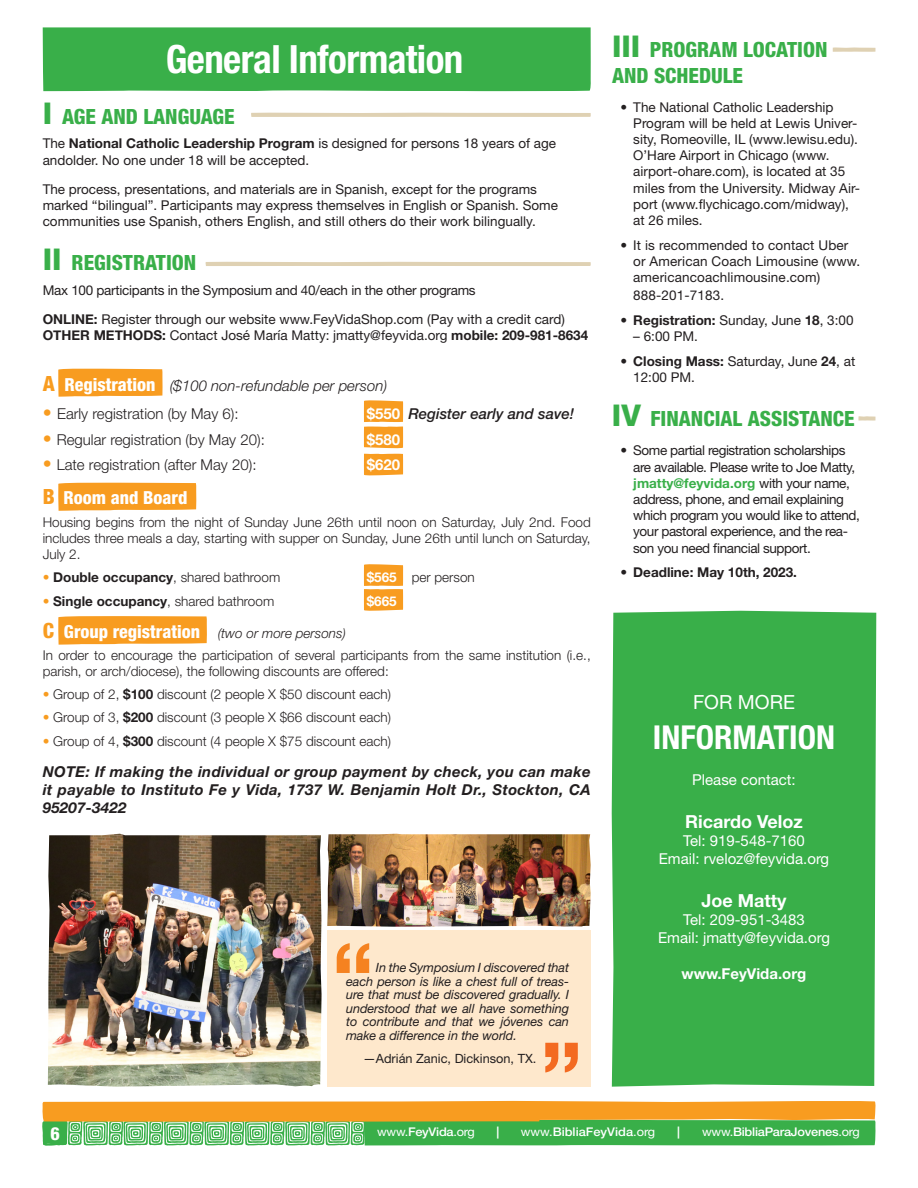
<style>
.page{position:relative;width:918px;height:1188px;background:#fff}
.page>*{position:absolute;margin:0;border:0;box-sizing:border-box;transform-origin:0 0}
.t1{font:700 condensed 39px "Helvetica Neue LT Std";letter-spacing:-.015em;color:#fff}
.t2{font:700 condensed 33px "Helvetica Neue LT Std";color:#fff}
.Subtitulo{font:800 condensed 21px/25.2px "Helvetica Neue LT Std";color:#39af49}
.t3{font:19.5px "Helvetica Neue";color:#fff}
.t4{font:700 18px "Helvetica Neue LT Std";color:#fff}
.Numero_de_Pagina{font:800 condensed 18px "Helvetica Neue LT Std";color:#fff}
.t5{font:italic 700 15px/18px "Helvetica Neue LT Std";letter-spacing:.02em;color:#231f20;text-align:justify}
.t6{font:15px/18px "Helvetica Neue";color:#fff;text-align:center}
.t7{font:300 15px "Helvetica Neue LT Std";color:#231f20}
.t8{font:italic 300 15px "Helvetica Neue LT Std";color:#231f20}
.t9{font:italic 500 15px "Helvetica Neue LT Std";color:#231f20}
.t10{font:700 15px "Helvetica Neue LT Std";color:#fff}
.Texto{font:13.5px/16.2px "Helvetica Neue LT Std";color:#231f20}
.t11{font:300 13.5px/16.2px "Helvetica Neue LT Std";color:#231f20;text-align:justify}
.Texto-2{font:13.5px/16.2px "Helvetica Neue LT Std";letter-spacing:-.03em;color:#231f20}
.Texto-3{font:13.5px/16.2px "Helvetica Neue";color:#231f20}
.t12{font:700 13.5px "Helvetica Neue LT Std";color:#231f20}
.Texto-4{font:13.5px "Helvetica Neue LT Std";letter-spacing:-.02em;color:#231f20}
.t13{font:italic 300 13.5px "Helvetica Neue LT Std";color:#231f20}
.t14{font:700 13.5px "Helvetica Neue LT Std";color:#fff}
.t15{font:italic 12.75px/13.5px "Helvetica Neue LT Std";letter-spacing:-.01em;color:#231f20;text-align:justify}
.Personaje{font:12.75px "Helvetica Neue LT Std";color:#231f20}
.t16{font:500 12px "Helvetica Neue LT Std";letter-spacing:-.02em;color:#fff;scale:1.07 1}
.t17{font:500 12px "Helvetica Neue LT Std";color:#fff;scale:1.07 1}
.t18{font:12px "Helvetica Neue LT Std";letter-spacing:-.02em;color:#fff;scale:1.07 1}
.s1{font-stretch:normal;font-size:30px}
.s2{font-weight:700}
.s3{font-family:"Helvetica Neue LT Std";font-weight:700}
.s4{font-weight:800;font-style:normal;font-stretch:condensed;font-size:21px;color:#f89c20}
.s5{font-weight:800;font-style:normal;font-stretch:condensed;font-size:18px;color:#fff}
.s6{font-size:18px;color:#f89c20}
.s7{font-weight:700;font-style:normal;color:#fff}
.s8{font-size:21px;color:#f89c20}
.s9{font-weight:300;color:#f89c20}
.s10{font-weight:300}
.s11{font-weight:700;color:#fff}
.s12{color:#f89c20}
.s13{font-weight:400}
.s14{font-weight:700;color:#39af49}
.s15{font-weight:500}
</style>
<div class="page">
<div style="left:612px;top:611px;width:264px;height:476px;background:#39af49"></div>
<div style="left:327px;top:930px;width:264px;height:157px;background:#fee8cc"></div>
<svg style="left:545px;top:1043px;width:33px;height:30px"></svg>
<svg style="left:58px;top:482px;width:138px;height:29px;background:#f8a22e"></svg>
<svg style="left:58px;top:368px;width:105px;height:29px;background:#f8a22f"></svg>
<svg style="left:58px;top:616px;width:149px;height:29px;background:#f8a12b"></svg>
<svg style="left:364px;top:564px;width:39px;height:47px;background:#f8a536"></svg>
<svg style="left:364px;top:400px;width:39px;height:76px;background:#f9ac44"></svg>
<div style="left:43px;top:27px;width:548px;height:64px;background:#39af49"></div>
<svg style="left:336px;top:943px;width:33px;height:30px"></svg>
<svg style="left:251px;top:112px;width:340px;height:5px;background:#e4d9c1"></svg>
<hr style="left:205px;top:262px;width:386px;height:4px;background:#dfd1b3">
<svg style="left:858px;top:416px;width:17px;height:5px"></svg>
<svg style="left:833px;top:47px;width:43px;height:5px"></svg>
<img style="left:48px;top:834px;width:274px;height:253px">
<img style="left:327px;top:834px;width:264px;height:93px">
<svg style="left:42px;top:1100px;width:834px;height:46px;background:#a2b14f"></svg>
<p class="t1" style="left:166px;top:36px;width:299px">General Information</p>
<p class="Subtitulo" style="left:43px;top:103px;width:193px"><span class="s1">I</span> AGE AND LANGUAGE</p>
<p class="Texto" style="left:43px;top:135px;width:515px">The <span class="s2">National Catholic Leadership Program</span> is designed for persons 18 years of age andolder. No one under 18 will be accepted.</p>
<p class="Texto" style="left:43px;top:180px;width:496px">The process, presentations, and materials are in Spanish, except for the programs</p>
<p class="Texto" style="left:43px;top:197px;width:517px">marked “bilingual”. Participants may express themselves in English or Spanish. Some</p>
<p class="Texto" style="left:43px;top:213px;width:495px">communities use Spanish, others English, and still others do their work bilingually.</p>
<p class="Subtitulo" style="left:43px;top:250px;width:155px"><span class="s1">II</span> REGISTRATION</p>
<p class="Texto-4" style="left:43px;top:282px;width:435px">Max 100 participants in the Symposium and 40/each in the other programs</p>
<p class="Texto-3" style="left:43px;top:311px;width:547px"><span class="s2">ONLINE:</span> Register through our website www.FeyVidaShop.com (Pay with a credit card)<br><span class="s2">OTHER METHODS:</span> Contact José María Matty: jmatty@feyvida.org <span class="s3">mobile: 209-981-8634</span></p>
<p class="t8" style="left:43px;top:377px;width:346px"><span class="s4">A</span> <span class="s5">Registration</span> ($100 non-refundable per person)</p>
<p class="t7" style="left:43px;top:404px;width:197px"><span class="s6">•</span> Early registration (by May 6):</p>
<p class="t9" style="left:367px;top:404px;width:209px"><span class="s7">$550</span> Register early and save!</p>
<p class="t7" style="left:43px;top:430px;width:224px"><span class="s6">•</span> Regular registration (by May 20):</p>
<p class="t10" style="left:367px;top:430px;width:35px">$580</p>
<p class="t7" style="left:43px;top:456px;width:215px"><span class="s6">•</span> Late registration (after May 20):</p>
<p class="t10" style="left:367px;top:456px;width:35px">$620</p>
<p class="Numero_de_Pagina" style="left:43px;top:487px;width:146px"><span class="s8">B</span> Room and Board</p>
<p class="t11" style="left:43px;top:513px;width:550px">Housing begins from the night of Sunday June 26th until noon on Saturday, July 2nd. Food includes three meals a day, starting with supper on Sunday, June 26th until lunch on Saturday, July 2.</p>
<p class="t12" style="left:43px;top:568px;width:239px"><span class="s9">•</span> Double occupancy<span class="s10">, shared bathroom</span></p>
<p class="t11" style="left:367px;top:568px;width:110px"><span class="s11">$565</span> per person</p>
<p class="t12" style="left:43px;top:593px;width:233px"><span class="s9">•</span> Single occupancy<span class="s10">, shared bathroom</span></p>
<p class="t14" style="left:367px;top:593px;width:32px">$665</p>
<p class="t13" style="left:43px;top:625px;width:305px"><span class="s4">C</span> <span class="s5">Group registration</span> (two or more persons)</p>
<p class="t11" style="left:43px;top:647px;width:550px">In order to encourage the participation of several participants from the same institution (i.e., parish, or arch/diocese), the following discounts are offered:</p>
<p class="t11" style="left:43px;top:686px;width:350px"><span class="s12">•</span> Group of 2, <span class="s2">$100</span> discount (2 people X $50 discount each)</p>
<p class="t11" style="left:43px;top:708px;width:350px"><span class="s12">•</span> Group of 3, <span class="s2">$200</span> discount (3 people X $66 discount each)</p>
<p class="t11" style="left:43px;top:733px;width:350px"><span class="s12">•</span> Group of 4, <span class="s2">$300</span> discount (4 people X $75 discount each)</p>
<p class="t5" style="left:43px;top:762px;width:550px">NOTE: If making the individual or group payment by check, you can make it payable to Instituto Fe y Vida, 1737 W. Benjamin Holt Dr., Stockton, CA 95207-3422</p>
<p class="t15" style="left:346px;top:961px;width:224px;text-indent:30px">In the Symposium I discovered that each person is like a chest full of treas&shy;ure that must be discovered gradually. I understood that we all have something to contribute and that we jóvenes can make a difference in the world.</p>
<p class="Personaje" style="left:363px;top:1051px;width:175px">—Adrián Zanic, Dickinson, TX.</p>
<p class="Subtitulo" style="left:612px;top:37px;width:217px"><span class="s1">III</span> PROGRAM LOCATION<br>AND SCHEDULE</p>
<p class="Texto" style="left:633px;top:98px;width:228px;text-indent:-13px"><span class="s2">•</span> The National Catholic Leadership Program will be held at Lewis Univer&shy;sity, Romeoville, IL (www.lewisu.edu).<br>O’Hare Airport in Chicago (www. airport-ohare.com), is located at 35 miles from the University. Midway Air&shy;port (www.flychicago.com/midway), at 26 miles.</p>
<p class="Texto" style="left:633px;top:237px;width:229px;text-indent:-13px"><span class="s2">•</span> It is recommended to contact Uber or American Coach Limousine (www. americancoachlimousine.com)</p>
<p class="Texto" style="left:633px;top:287px;width:92px">888-201-7183.</p>
<p class="t12" style="left:621px;top:312px;width:235px">• Registration: <span class="s13">Sunday, June</span> 18<span class="s13">, 3:00</span></p>
<p class="Texto" style="left:633px;top:328px;width:66px">– 6:00 PM.</p>
<p class="Texto" style="left:633px;top:353px;width:224px;text-indent:-13px"><span class="s2">• Closing Mass:</span> Saturday, June <span class="s2">24</span>, at<br>12:00 PM.</p>
<p class="Subtitulo" style="left:612px;top:406px;width:244px"><span class="s1">IV</span> FINANCIAL ASSISTANCE</p>
<p class="Texto-2" style="left:633px;top:442px;width:228px;text-indent:-13px"><span class="s2">•</span> Some partial registration scholarships are available. Please write to Joe Matty, <span class="s14">jmatty@feyvida.org</span> with your name, address, phone, and email explaining which program you would like to attend, your pastoral experience, and the rea&shy;son you need financial support.</p>
<p class="t12" style="left:621px;top:564px;width:178px">• Deadline: May 10th, 2023.</p>
<p class="t3" style="left:693px;top:691px;width:103px">FOR MORE</p>
<p class="t2" style="left:653px;top:717px;width:184px">INFORMATION</p>
<p class="t6" style="left:692px;top:771px;width:105px">Please contact:</p>
<p class="t4" style="left:685px;top:811px;width:119px">Ricardo Veloz</p>
<p class="t6" style="left:659px;top:832px;width:172px">Tel: 919-548-7160<br>Email: rveloz@feyvida.org</p>
<p class="t4" style="left:702px;top:890px;width:87px">Joe Matty</p>
<p class="t6" style="left:683px;top:911px;width:123px">Tel: 209-951-3483</p>
<p class="t6" style="left:658px;top:929px;width:173px">Email: jmatty@feyvida.org</p>
<p class="t10" style="left:682px;top:965px;width:126px">www.FeyVida.org</p>
<p class="Numero_de_Pagina" style="left:50px;top:1122px;width:11px">6</p>
<p class="t18" style="left:377px;top:1124px;width:93px">www.<span class="s15">FeyVida</span>.org</p>
<p class="t16" style="left:496px;top:1124px;width:4px">|</p>
<p class="t17" style="left:521px;top:1124px;width:127px"><span class="s13">www.</span>BibliaFeyVida<span class="s13">.org</span></p>
<p class="t16" style="left:677px;top:1124px;width:4px">|</p>
<p class="t16" style="left:702px;top:1124px;width:149px"><span class="s13">www.</span>BibliaParaJovenes<span class="s13">.org</span></p>
</div>
